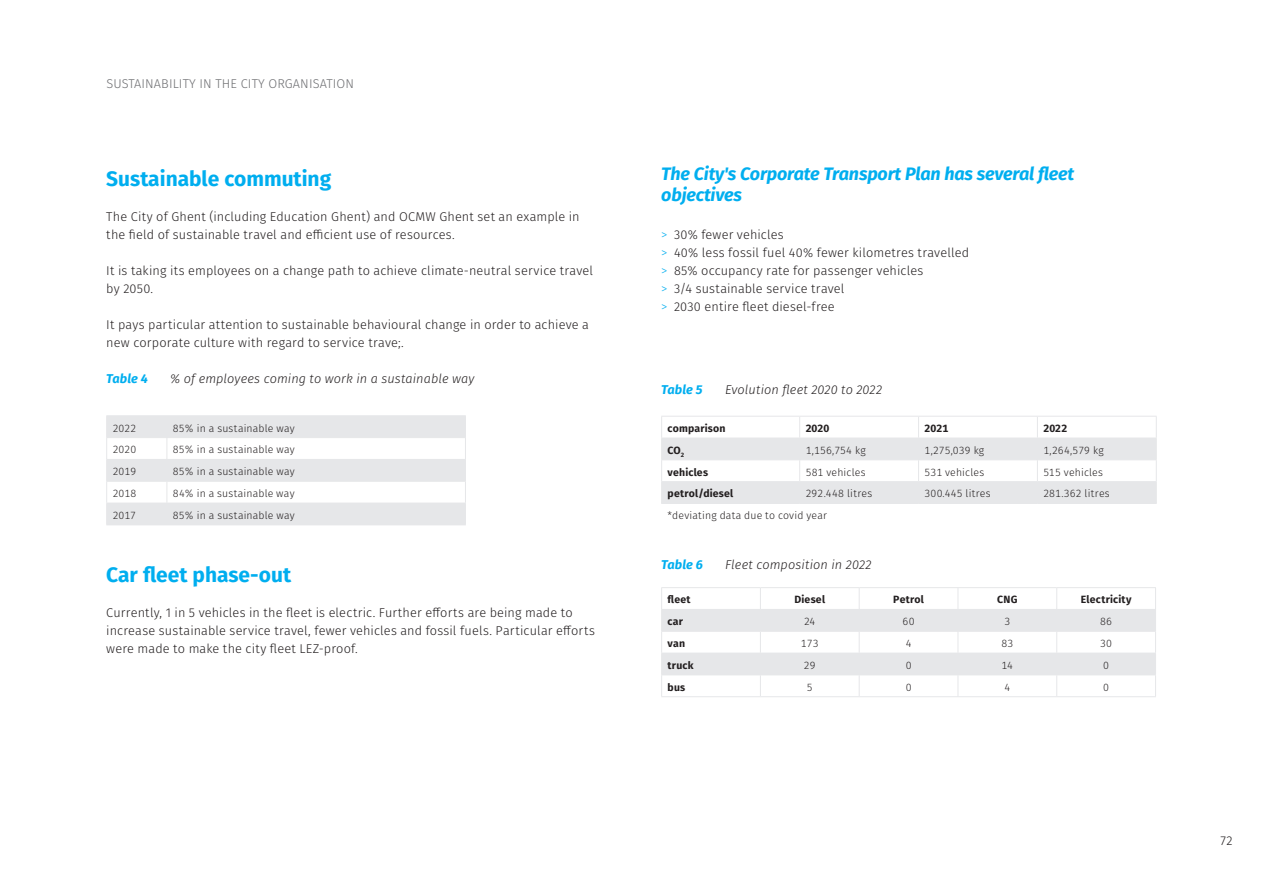
<style>
.page{position:relative;width:1263px;height:893px;background:#fff}
.page>*{position:absolute;margin:0;border:0;box-sizing:border-box;transform-origin:0 0}
.t1{font:700 21px "Fira Sans";color:#00aeef}
.t2{font:italic 700 18px/21px "Fira Sans";letter-spacing:-.01em;color:#00aeef}
.t3{font:300 12.75px/18px "Fira Sans";letter-spacing:.01em;color:#231f20}
.t4{font:italic 300 12.75px "Fira Sans";letter-spacing:.01em;color:#231f20}
.t5{font:300 12.75px "Fira Sans";letter-spacing:.01em;color:#6c6d70}
.t6{font:italic 700 12.75px "Fira Sans";letter-spacing:.01em;color:#00aeef}
.t7{font:300 10.5px "Fira Sans";letter-spacing:.015em;color:#231f20}
.t8{font:700 10.5px "Fira Sans";letter-spacing:.02em;color:#231f20}
.s1{color:#00aeef}
</style>
<div class="page">
<hr style="left:106px;top:415px;width:61px;height:1px;background:#e6e7e9">
<hr style="left:167px;top:415px;width:299px;height:1px;background:#e6e7e9">
<svg style="left:106px;top:416px;width:360px;height:108px"></svg>
<hr style="left:106px;top:524px;width:61px;height:1px;background:#e6e7e9">
<hr style="left:167px;top:524px;width:299px;height:1px;background:#e6e7e9">
<hr style="left:661px;top:587px;width:99px;height:1px;background:#e6e7e9">
<hr style="left:760px;top:587px;width:99px;height:1px;background:#e6e7e9">
<hr style="left:859px;top:587px;width:99px;height:1px;background:#e6e7e9">
<hr style="left:958px;top:587px;width:99px;height:1px;background:#e6e7e9">
<hr style="left:1057px;top:587px;width:99px;height:1px;background:#e6e7e9">
<svg style="left:661px;top:588px;width:495px;height:108px"></svg>
<hr style="left:661px;top:696px;width:99px;height:1px;background:#e6e7e9">
<hr style="left:760px;top:696px;width:99px;height:1px;background:#e6e7e9">
<hr style="left:859px;top:696px;width:99px;height:1px;background:#e6e7e9">
<hr style="left:958px;top:696px;width:99px;height:1px;background:#e6e7e9">
<hr style="left:1057px;top:696px;width:99px;height:1px;background:#e6e7e9">
<hr style="left:661px;top:416px;width:139px;height:1px;background:#e6e7e9">
<hr style="left:800px;top:416px;width:118px;height:1px;background:#e6e7e9">
<hr style="left:918px;top:416px;width:119px;height:1px;background:#e6e7e9">
<hr style="left:1037px;top:416px;width:120px;height:1px;background:#e6e7e9">
<svg style="left:661px;top:417px;width:496px;height:86px"></svg>
<hr style="left:661px;top:503px;width:139px;height:1px;background:#e6e7e9">
<hr style="left:800px;top:503px;width:118px;height:1px;background:#e6e7e9">
<hr style="left:918px;top:503px;width:119px;height:1px;background:#e6e7e9">
<hr style="left:1037px;top:503px;width:120px;height:1px;background:#e6e7e9">
<p class="t5" style="left:106px;top:75px;width:249px">SUSTAINABILITY IN THE CITY ORGANISATION</p>
<h1 class="t1" style="left:106px;top:161px;width:226px">Sustainable commuting</h1>
<p class="t3" style="left:106px;top:207px;width:475px">The City of Ghent (including Education Ghent) and OCMW Ghent set an example in the field of sustainable travel and efficient use of resources.</p>
<p class="t3" style="left:106px;top:261px;width:488px">It is taking its employees on a change path to achieve climate-neutral service travel by 2050.</p>
<p class="t3" style="left:106px;top:315px;width:484px">It pays particular attention to sustainable behavioural change in order to achieve a new corporate culture with regard to service trave;.</p>
<p class="t6" style="left:106px;top:367px;width:43px">Table 4</p>
<p class="t4" style="left:170px;top:369px;width:306px">% of employees coming to work in a sustainable way</p>
<p class="t7" style="left:113px;top:420px;width:25px">2022</p>
<p class="t7" style="left:173px;top:420px;width:123px">85% in a sustainable way</p>
<p class="t7" style="left:113px;top:442px;width:25px">2020</p>
<p class="t7" style="left:173px;top:442px;width:123px">85% in a sustainable way</p>
<p class="t7" style="left:113px;top:464px;width:25px">2019</p>
<p class="t7" style="left:173px;top:464px;width:123px">85% in a sustainable way</p>
<p class="t7" style="left:113px;top:486px;width:25px">2018</p>
<p class="t7" style="left:173px;top:486px;width:123px">84% in a sustainable way</p>
<p class="t7" style="left:113px;top:508px;width:25px">2017</p>
<p class="t7" style="left:173px;top:508px;width:123px">85% in a sustainable way</p>
<h1 class="t1" style="left:106px;top:557px;width:186px">Car fleet phase-out</h1>
<p class="t3" style="left:106px;top:603px;width:490px">Currently, 1 in 5 vehicles in the fleet is electric. Further efforts are being made to increase sustainable service travel, fewer vehicles and fossil fuels. Particular efforts were made to make the city fleet LEZ-proof.</p>
<h2 class="t2" style="left:661px;top:162px;width:414px">The City's Corporate Transport Plan has several fleet objectives</h2>
<p class="t3" style="left:661px;top:225px;width:309px"><span class="s1">&gt;</span> 30% fewer vehicles<br><span class="s1">&gt;</span> 40% less fossil fuel 40% fewer kilometres travelled <span class="s1">&gt;</span> 85% occupancy rate for passenger vehicles<br><span class="s1">&gt;</span> 3/4 sustainable service travel<br><span class="s1">&gt;</span> 2030 entire fleet diesel-free</p>
<p class="t6" style="left:661px;top:379px;width:43px">Table 5</p>
<p class="t4" style="left:725px;top:381px;width:159px">Evolution fleet 2020 to 2022</p>
<p class="t8" style="left:668px;top:420px;width:59px">comparison</p>
<p class="t8" style="left:806px;top:420px;width:25px">2020</p>
<p class="t8" style="left:924px;top:420px;width:25px">2021</p>
<p class="t8" style="left:1043px;top:420px;width:25px">2022</p>
<p class="t8" style="left:668px;top:441px;width:18px">CO<sub>2</sub></p>
<p class="t7" style="left:806px;top:443px;width:61px">1,156,754 kg</p>
<p class="t7" style="left:924px;top:443px;width:61px">1,275,039 kg</p>
<p class="t7" style="left:1043px;top:443px;width:62px">1,264,579 kg</p>
<p class="t8" style="left:668px;top:463px;width:42px">vehicles</p>
<p class="t7" style="left:806px;top:464px;width:61px">581 vehicles</p>
<p class="t7" style="left:924px;top:464px;width:61px">531 vehicles</p>
<p class="t7" style="left:1043px;top:464px;width:61px">515 vehicles</p>
<p class="t8" style="left:668px;top:485px;width:67px">petrol/diesel</p>
<p class="t7" style="left:806px;top:486px;width:68px">292.448 litres</p>
<p class="t7" style="left:924px;top:486px;width:68px">300.445 litres</p>
<p class="t7" style="left:1043px;top:486px;width:68px">281.362 litres</p>
<p class="t7" style="left:668px;top:508px;width:161px">*deviating data due to covid year</p>
<p class="t6" style="left:661px;top:554px;width:43px">Table 6</p>
<p class="t4" style="left:725px;top:556px;width:148px">Fleet composition in 2022</p>
<p class="t8" style="left:668px;top:591px;width:24px">fleet</p>
<p class="t8" style="left:794px;top:591px;width:32px">Diesel</p>
<p class="t8" style="left:893px;top:591px;width:32px">Petrol</p>
<p class="t8" style="left:997px;top:591px;width:22px">CNG</p>
<p class="t8" style="left:1081px;top:591px;width:52px">Electricity</p>
<p class="t8" style="left:668px;top:613px;width:17px">car</p>
<p class="t7" style="left:804px;top:614px;width:13px">24</p>
<p class="t7" style="left:902px;top:614px;width:14px">60</p>
<p class="t7" style="left:1004px;top:614px;width:7px">3</p>
<p class="t7" style="left:1100px;top:614px;width:13px">86</p>
<p class="t8" style="left:668px;top:635px;width:19px">van</p>
<p class="t7" style="left:801px;top:636px;width:19px">173</p>
<p class="t7" style="left:906px;top:636px;width:7px">4</p>
<p class="t7" style="left:1001px;top:636px;width:14px">83</p>
<p class="t7" style="left:1100px;top:636px;width:13px">30</p>
<p class="t8" style="left:668px;top:656px;width:27px">truck</p>
<p class="t7" style="left:804px;top:658px;width:13px">29</p>
<p class="t7" style="left:906px;top:658px;width:7px">0</p>
<p class="t7" style="left:1001px;top:658px;width:13px">14</p>
<p class="t7" style="left:1103px;top:658px;width:7px">0</p>
<p class="t8" style="left:668px;top:678px;width:19px">bus</p>
<p class="t7" style="left:807px;top:680px;width:7px">5</p>
<p class="t7" style="left:906px;top:680px;width:7px">0</p>
<p class="t7" style="left:1004px;top:680px;width:7px">4</p>
<p class="t7" style="left:1103px;top:680px;width:7px">0</p>
<p class="t3" style="left:1220px;top:831px;width:14px">72</p>
</div>
